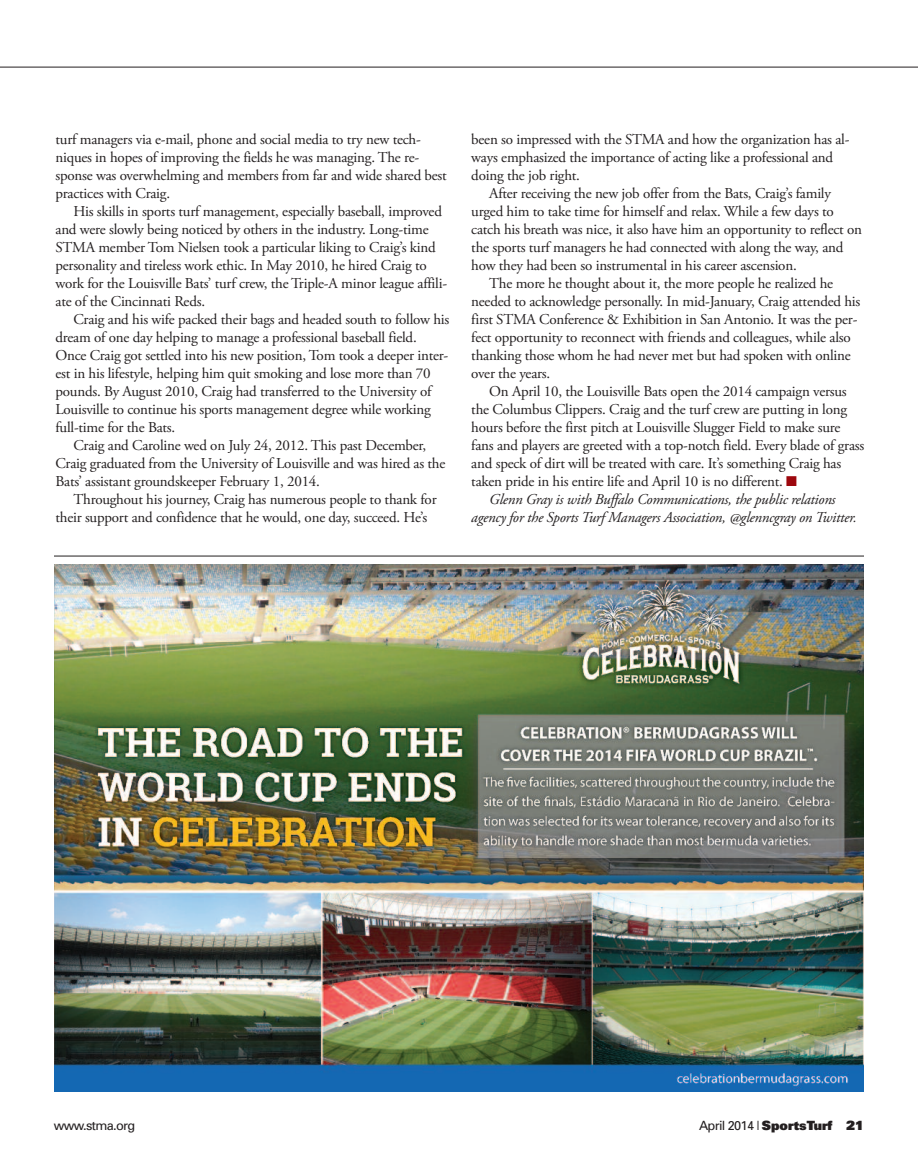
<style>
.page{position:relative;width:918px;height:1175px;background:#fff}
.page>*{position:absolute;margin:0;border:0;box-sizing:border-box;transform-origin:0 0}
.t1{font:15px "Adobe Garamond Pro";letter-spacing:-.015em;color:#231f20}
.t2{font:italic 15px "Adobe Garamond Pro";letter-spacing:-.015em;color:#231f20}
.t3{font:900 12.75px "Univers";color:#231f20}
.t4{font:12.75px "Univers";letter-spacing:-.05em;color:#231f20}
.s1{color:#9d070d}
.s2{font-weight:400}
</style>
<div class="page">
<hr style="left:54px;top:555px;width:810px;height:1px;background:#231f20">
<hr style="left:0;top:67px;width:918px;height:1px;background:#231f20">
<img style="left:54px;top:565px;width:810px;height:526px">
<p class="t1" style="left:56px;top:133px;width:367px">turf managers via e-mail, phone and social media to try new tech-</p>
<p class="t1" style="left:55px;top:151px;width:365px">niques in hopes of improving the fields he was managing. The re-</p>
<p class="t1" style="left:55px;top:169px;width:393px">sponse was overwhelming and members from far and wide shared best</p>
<p class="t1" style="left:55px;top:187px;width:116px">practices with Craig.</p>
<p class="t1" style="left:73px;top:205px;width:370px">His skills in sports turf management, especially baseball, improved</p>
<p class="t1" style="left:55px;top:223px;width:375px">and were slowly being noticed by others in the industry. Long-time</p>
<p class="t1" style="left:55px;top:241px;width:382px">STMA member Tom Nielsen took a particular liking to Craig’s kind</p>
<p class="t1" style="left:55px;top:259px;width:373px">personality and tireless work ethic. In May 2010, he hired Craig to</p>
<p class="t1" style="left:55px;top:277px;width:393px">work for the Louisville Bats’ turf crew, the Triple-A minor league affili-</p>
<p class="t1" style="left:55px;top:295px;width:151px">ate of the Cincinnati Reds.</p>
<p class="t1" style="left:73px;top:313px;width:377px">Craig and his wife packed their bags and headed south to follow his</p>
<p class="t1" style="left:55px;top:331px;width:363px">dream of one day helping to manage a professional baseball field.</p>
<p class="t1" style="left:55px;top:349px;width:394px">Once Craig got settled into his new position, Tom took a deeper inter-</p>
<p class="t1" style="left:55px;top:367px;width:377px">est in his lifestyle, helping him quit smoking and lose more than 70</p>
<p class="t1" style="left:55px;top:385px;width:378px">pounds. By August 2010, Craig had transferred to the University of</p>
<p class="t1" style="left:55px;top:403px;width:377px">Louisville to continue his sports management degree while working</p>
<p class="t1" style="left:55px;top:421px;width:121px">full-time for the Bats.</p>
<p class="t1" style="left:73px;top:439px;width:354px">Craig and Caroline wed on July 24, 2012. This past December,</p>
<p class="t1" style="left:55px;top:457px;width:391px">Craig graduated from the University of Louisville and was hired as the</p>
<p class="t1" style="left:55px;top:475px;width:266px">Bats’ assistant groundskeeper February 1, 2014.</p>
<p class="t1" style="left:73px;top:493px;width:365px">Throughout his journey, Craig has numerous people to thank for</p>
<p class="t1" style="left:55px;top:511px;width:373px">their support and confidence that he would, one day, succeed. He’s</p>
<p class="t1" style="left:471px;top:133px;width:380px">been so impressed with the STMA and how the organization has al-</p>
<p class="t1" style="left:471px;top:151px;width:363px">ways emphasized the importance of acting like a professional and</p>
<p class="t1" style="left:471px;top:169px;width:110px">doing the job right.</p>
<p class="t1" style="left:489px;top:187px;width:343px">After receiving the new job offer from the Bats, Craig’s family</p>
<p class="t1" style="left:471px;top:205px;width:364px">urged him to take time for himself and relax. While a few days to</p>
<p class="t1" style="left:471px;top:223px;width:392px">catch his breath was nice, it also have him an opportunity to reflect on</p>
<p class="t1" style="left:471px;top:241px;width:374px">the sports turf managers he had connected with along the way, and</p>
<p class="t1" style="left:471px;top:259px;width:327px">how they had been so instrumental in his career ascension.</p>
<p class="t1" style="left:489px;top:277px;width:345px">The more he thought about it, the more people he realized he</p>
<p class="t1" style="left:471px;top:295px;width:391px">needed to acknowledge personally. In mid-January, Craig attended his</p>
<p class="t1" style="left:471px;top:313px;width:388px">first STMA Conference &amp; Exhibition in San Antonio. It was the per-</p>
<p class="t1" style="left:471px;top:331px;width:381px">fect opportunity to reconnect with friends and colleagues, while also</p>
<p class="t1" style="left:471px;top:349px;width:381px">thanking those whom he had never met but had spoken with online</p>
<p class="t1" style="left:471px;top:367px;width:81px">over the years.</p>
<p class="t1" style="left:489px;top:385px;width:359px">On April 10, the Louisville Bats open the 2014 campaign versus</p>
<p class="t1" style="left:471px;top:403px;width:377px">the Columbus Clippers. Craig and the turf crew are putting in long</p>
<p class="t1" style="left:471px;top:421px;width:371px">hours before the first pitch at Louisville Slugger Field to make sure</p>
<p class="t1" style="left:471px;top:439px;width:395px">fans and players are greeted with a top-notch field. Every blade of grass</p>
<p class="t1" style="left:471px;top:457px;width:372px">and speck of dirt will be treated with care. It’s something Craig has</p>
<p class="t1" style="left:471px;top:475px;width:327px">taken pride in his entire life and April 10 is no different. <span class="s1">■</span></p>
<p class="t2" style="left:489px;top:493px;width:348px">Glenn Gray is with Buffalo Communications, the public relations</p>
<p class="t2" style="left:471px;top:511px;width:387px">agency for the Sports Turf Managers Association, @glenncgray on Twitter.</p>
<p class="t4" style="left:54px;top:1120px;width:83px">www.stma.org</p>
<p class="t3" style="left:699px;top:1120px;width:167px"><span class="s2">April 2014 |</span> SportsTurf 21</p>
</div>
